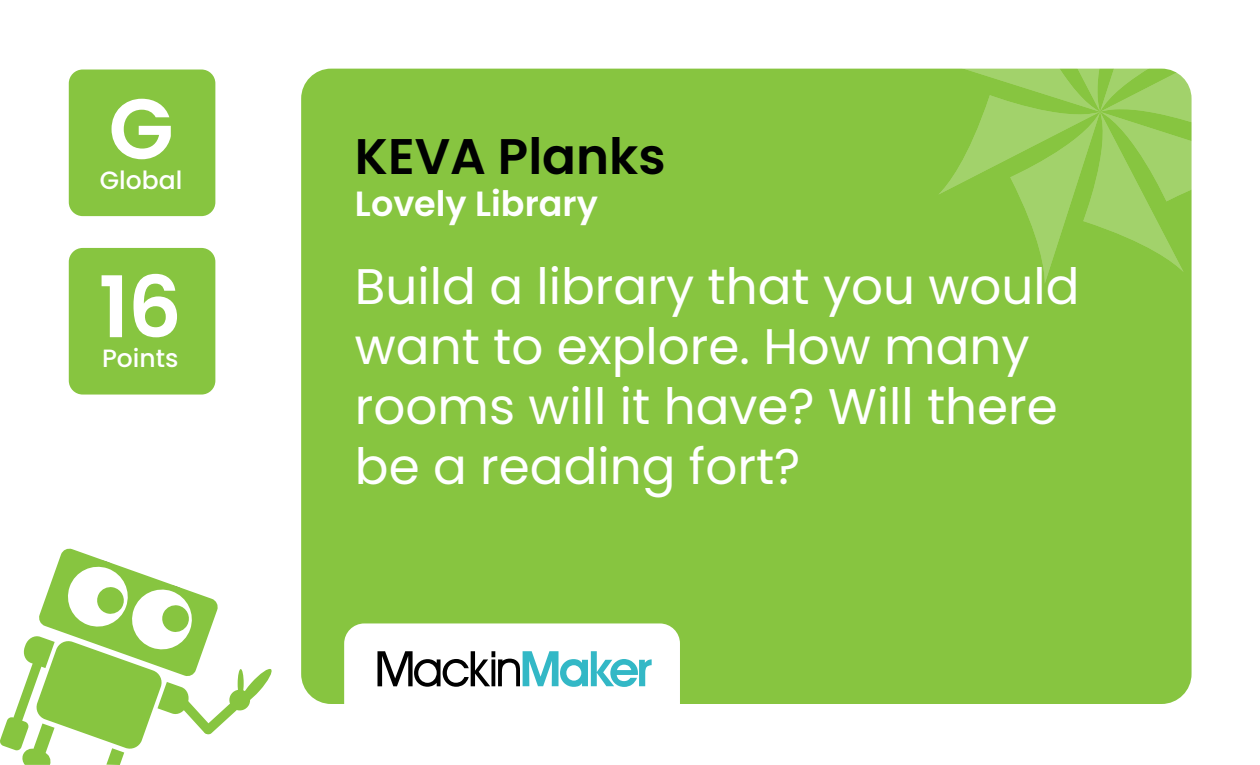
<style>
.page{position:relative;width:1260px;height:765px;background:#fff}
.page>*{position:absolute;margin:0;border:0;box-sizing:border-box;transform-origin:0 0}
.t1{font:600 85px/178.5px "Poppins";color:#fff}
.t2{font:50px/60px "Poppins";color:#fff}
.t3{font:600 50px "Poppins";color:#000101}
.t4{font:600 35px "Poppins";color:#fff}
.t5{font:500 25px "Poppins";color:#fff}
</style>
<div class="page">
<div style="left:301px;top:69px;width:891px;height:635px;background:#87c540;border-radius:30px"></div>
<div style="left:344px;top:623px;width:336px;height:116px;background:#fff;border-radius:20px"></div>
<svg style="left:377px;top:651px;width:275px;height:36px"></svg>
<svg style="left:927px;top:68px;width:265px;height:216px"></svg>
<svg style="left:0;top:548px;width:272px;height:217px"></svg>
<div style="left:69px;top:70px;width:146px;height:146px;background:#87c540;border-radius:14px"></div>
<div style="left:69px;top:248px;width:146px;height:147px;background:#87c540;border-radius:14px"></div>
<h1 class="t1" style="left:99px;top:40px;width:85px">G<br>16</h1>
<p class="t5" style="left:102px;top:344px;width:78px">Points</p>
<p class="t5" style="left:100px;top:166px;width:84px">Global</p>
<p class="t3" style="left:355px;top:128px;width:312px">KEVA Planks</p>
<p class="t4" style="left:355px;top:184px;width:244px">Lovely Library</p>
<p class="t2" style="left:355px;top:256px;width:726px">Build a library that you would want to explore. How many rooms will it have? Will there be a reading fort?</p>
</div>
